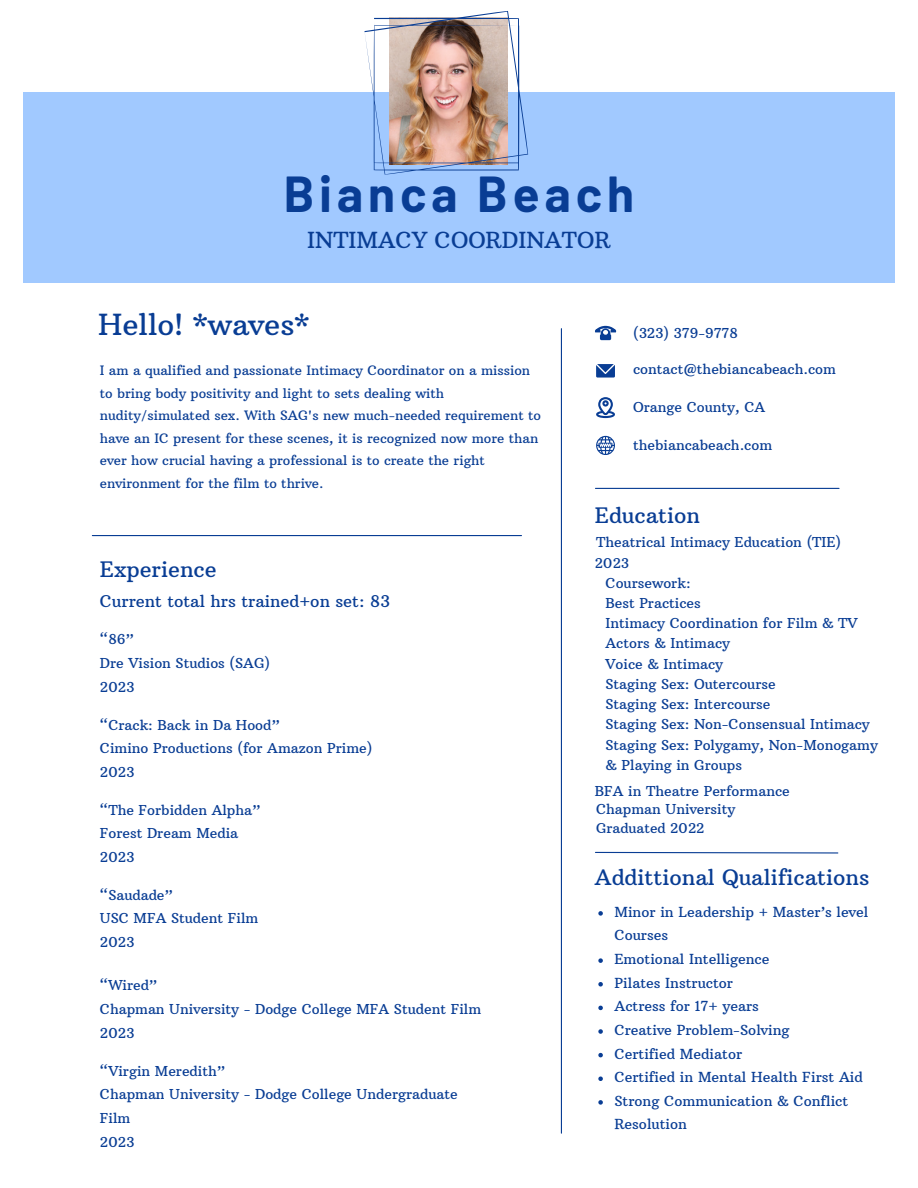
<style>
.page{position:relative;width:918px;height:1188px;background:#fff}
.page>*{position:absolute;margin:0;border:0;box-sizing:border-box;transform-origin:0 0}
.t1{font:700 49.35px "Barlow";letter-spacing:.1em;color:#093d94}
.t2{font:29.7px "Arbutus Slab";color:#093d94}
.t3{font:22.5px "Arbutus Slab";color:#093d94}
.t4{font:21.75px "Arbutus Slab";color:#093d94}
.t5{font:16.5px "Arbutus Slab";color:#093d94}
.t6{font:14.1px/23.7px "Arbutus Slab";color:#093d94}
.t7{font:13.95px/20.2px "Arbutus Slab";color:#093d94}
.t8{font:13.8px "Arbutus Slab";color:#093d94}
.t9{font:13.2px/22.5px "Arbutus Slab";color:#093d94}
</style>
<div class="page">
<div style="left:23px;top:93px;width:872px;height:190px;background:#a1c9ff"></div>
<svg style="left:595px;top:851px;width:244px;height:3px"></svg>
<hr style="left:595px;top:488px;width:244px;height:1px;background:#093d94">
<svg style="left:596px;top:364px;width:19px;height:14px"></svg>
<hr style="left:92px;top:535px;width:430px;height:1px;background:#093d94">
<hr style="left:561px;top:329px;width:1px;height:804px;background:#093d94">
<svg style="left:595px;top:326px;width:21px;height:14px"></svg>
<svg style="left:596px;top:397px;width:19px;height:21px"></svg>
<svg style="left:596px;top:436px;width:19px;height:19px"></svg>
<img style="left:364px;top:11px;width:164px;height:164px">
<svg style="left:598px;top:911px;width:5px;height:5px"></svg>
<svg style="left:598px;top:958px;width:5px;height:5px"></svg>
<svg style="left:598px;top:982px;width:5px;height:5px"></svg>
<svg style="left:598px;top:1006px;width:5px;height:4px"></svg>
<svg style="left:598px;top:1029px;width:5px;height:5px"></svg>
<svg style="left:598px;top:1053px;width:5px;height:4px"></svg>
<svg style="left:598px;top:1077px;width:5px;height:4px"></svg>
<svg style="left:598px;top:1100px;width:5px;height:5px"></svg>
<p class="t1" style="left:284px;top:163px;width:352px">Bianca Beach</p>
<p class="t3" style="left:307px;top:226px;width:305px">INTIMACY COORDINATOR</p>
<p class="t2" style="left:98px;top:306px;width:213px">Hello! *waves*</p>
<p class="t9" style="left:100px;top:359px;width:443px">I am a qualified and passionate Intimacy Coordinator on a mission to bring body positivity and light to sets dealing with nudity/simulated sex. With SAG's new much-needed requirement to have an IC present for these scenes, it is recognized now more than ever how crucial having a professional is to create the right environment for the film to thrive.</p>
<p class="t7" style="left:633px;top:322px;width:106px">(323) 379-9778</p>
<p class="t7" style="left:633px;top:359px;width:204px">contact@thebiancabeach.com</p>
<p class="t7" style="left:633px;top:397px;width:134px">Orange County, CA</p>
<p class="t7" style="left:633px;top:435px;width:141px">thebiancabeach.com</p>
<p class="t4" style="left:595px;top:501px;width:107px">Education</p>
<p class="t4" style="left:100px;top:555px;width:118px">Experience</p>
<p class="t5" style="left:100px;top:591px;width:292px">Current total hrs trained+on set: 83</p>
<p class="t7" style="left:100px;top:629px;width:36px">“86”</p>
<p class="t7" style="left:100px;top:653px;width:172px">Dre Vision Studios (SAG)</p>
<p class="t7" style="left:100px;top:677px;width:36px">2023</p>
<p class="t7" style="left:100px;top:715px;width:182px">“Crack: Back in Da Hood”</p>
<p class="t7" style="left:100px;top:738px;width:274px">Cimino Productions (for Amazon Prime)</p>
<p class="t7" style="left:100px;top:762px;width:36px">2023</p>
<p class="t7" style="left:100px;top:800px;width:162px">“The Forbidden Alpha”</p>
<p class="t7" style="left:100px;top:823px;width:140px">Forest Dream Media</p>
<p class="t7" style="left:100px;top:847px;width:36px">2023</p>
<p class="t7" style="left:100px;top:885px;width:75px">“Saudade”</p>
<p class="t7" style="left:100px;top:908px;width:160px">USC MFA Student Film</p>
<p class="t7" style="left:100px;top:932px;width:36px">2023</p>
<p class="t7" style="left:100px;top:975px;width:59px">“Wired”</p>
<p class="t7" style="left:100px;top:999px;width:383px">Chapman University - Dodge College MFA Student Film</p>
<p class="t7" style="left:100px;top:1023px;width:36px">2023</p>
<p class="t7" style="left:100px;top:1061px;width:127px">“Virgin Meredith”</p>
<p class="t7" style="left:100px;top:1083px;width:359px;line-height:23.7px">Chapman University - Dodge College Undergraduate<br>Film</p>
<p class="t7" style="left:100px;top:1132px;width:36px">2023</p>
<p class="t7" style="left:596px;top:532px;width:247px">Theatrical Intimacy Education (TIE)</p>
<p class="t8" style="left:595px;top:554px;width:36px">2023</p>
<p class="t7" style="left:606px;top:573px;width:87px">Coursework:</p>
<p class="t7" style="left:606px;top:593px;width:97px">Best Practices</p>
<p class="t7" style="left:606px;top:613px;width:254px">Intimacy Coordination for Film &amp; TV</p>
<p class="t7" style="left:606px;top:633px;width:126px">Actors &amp; Intimacy</p>
<p class="t7" style="left:606px;top:654px;width:119px">Voice &amp; Intimacy</p>
<p class="t7" style="left:606px;top:674px;width:172px">Staging Sex: Outercourse</p>
<p class="t7" style="left:606px;top:694px;width:166px">Staging Sex: Intercourse</p>
<p class="t7" style="left:606px;top:714px;width:266px">Staging Sex: Non-Consensual Intimacy</p>
<p class="t7" style="left:606px;top:735px;width:274px">Staging Sex: Polygamy, Non-Monogamy &amp; Playing in Groups</p>
<p class="t7" style="left:595px;top:781px;width:196px">BFA in Theatre Performance</p>
<p class="t7" style="left:596px;top:799px;width:141px">Chapman University</p>
<p class="t8" style="left:596px;top:820px;width:110px">Graduated 2022</p>
<p class="t4" style="left:595px;top:864px;width:276px">Addittional Qualifications</p>
<p class="t6" style="left:614px;top:900px;width:255px">Minor in Leadership + Master’s level<br>Courses</p>
<p class="t6" style="left:614px;top:947px;width:157px">Emotional Intelligence</p>
<p class="t6" style="left:614px;top:971px;width:120px">Pilates Instructor</p>
<p class="t6" style="left:614px;top:994px;width:146px">Actress for 17+ years</p>
<p class="t6" style="left:614px;top:1018px;width:177px">Creative Problem-Solving</p>
<p class="t6" style="left:614px;top:1042px;width:129px">Certified Mediator</p>
<p class="t6" style="left:614px;top:1065px;width:250px">Certified in Mental Health First Aid</p>
<p class="t6" style="left:614px;top:1089px;width:235px">Strong Communication &amp; Conflict<br>Resolution</p>
</div>
